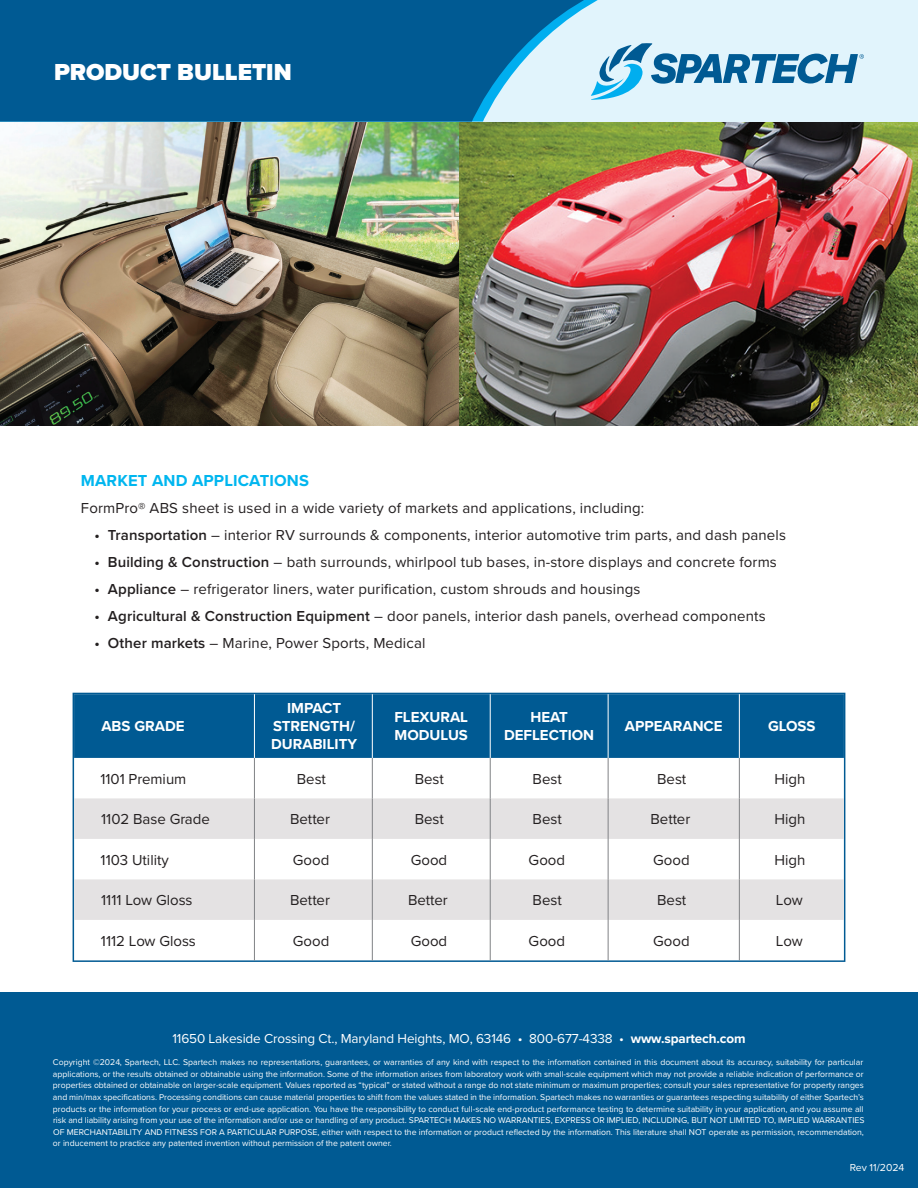
<style>
.page{position:relative;width:918px;height:1188px;background:#fff}
.page>*{position:absolute;margin:0;border:0;box-sizing:border-box;transform-origin:0 0}
.t1{font:900 24px "Proxima Nova";color:#fff}
.t2{font:700 16.5px "Proxima Nova";letter-spacing:.01em;color:#00b6ef}
.t3{font:15px "Proxima Nova";letter-spacing:.01em;color:#231f20}
.t4{font:700 15px/18px "Proxima Nova";color:#fff;text-align:center}
.t5{font:13.5px "Proxima Nova";letter-spacing:-.01em;color:#fff}
.t6{font:10.5px "Proxima Nova";color:#fff}
.t7{font:8.7px/11.6px "Proxima Nova";color:#fff}
.s1{font-weight:600}
.s2{font-weight:700}
</style>
<div class="page">
<svg style="left:73px;top:693px;width:772px;height:269px"></svg>
<div style="left:0;top:993px;width:918px;height:195px;background:#005a93"></div>
<img style="left:0;top:122px;width:918px;height:303px">
<div style="left:48px;top:0;width:870px;height:122px;background:#e1f4fc"></div>
<svg style="left:0;top:0;width:598px;height:122px;background:#196da0"></svg>
<svg style="left:591px;top:43px;width:273px;height:57px"></svg>
<div style="left:74px;top:694px;width:770px;height:64px;background:#005a93"></div>
<svg style="left:74px;top:798px;width:770px;height:122px;fill:#e4e2e3"></svg>
<hr style="left:254px;top:758px;width:1px;height:40px;background:#808285">
<hr style="left:372px;top:758px;width:1px;height:40px;background:#808285">
<hr style="left:490px;top:758px;width:1px;height:40px;background:#808285">
<hr style="left:254px;top:798px;width:1px;height:41px;background:#808285">
<hr style="left:372px;top:798px;width:1px;height:41px;background:#808285">
<hr style="left:490px;top:798px;width:1px;height:41px;background:#808285">
<hr style="left:254px;top:839px;width:1px;height:40px;background:#808285">
<hr style="left:372px;top:839px;width:1px;height:40px;background:#808285">
<hr style="left:490px;top:839px;width:1px;height:40px;background:#808285">
<hr style="left:254px;top:879px;width:1px;height:41px;background:#808285">
<hr style="left:372px;top:879px;width:1px;height:41px;background:#808285">
<hr style="left:490px;top:879px;width:1px;height:41px;background:#808285">
<hr style="left:254px;top:920px;width:1px;height:40px;background:#808285">
<hr style="left:372px;top:920px;width:1px;height:40px;background:#808285">
<hr style="left:490px;top:920px;width:1px;height:40px;background:#808285">
<hr style="left:254px;top:694px;width:1px;height:64px;background:#fff">
<hr style="left:372px;top:694px;width:1px;height:64px;background:#fff">
<hr style="left:490px;top:694px;width:1px;height:64px;background:#fff">
<hr style="left:739px;top:758px;width:1px;height:40px;background:#808285">
<hr style="left:739px;top:798px;width:1px;height:41px;background:#808285">
<hr style="left:739px;top:839px;width:1px;height:40px;background:#808285">
<hr style="left:739px;top:879px;width:1px;height:41px;background:#808285">
<hr style="left:739px;top:920px;width:1px;height:40px;background:#808285">
<hr style="left:608px;top:758px;width:1px;height:40px;background:#808285">
<hr style="left:608px;top:798px;width:1px;height:41px;background:#808285">
<hr style="left:608px;top:839px;width:1px;height:40px;background:#808285">
<hr style="left:608px;top:879px;width:1px;height:41px;background:#808285">
<hr style="left:608px;top:920px;width:1px;height:40px;background:#808285">
<hr style="left:608px;top:694px;width:1px;height:64px;background:#fff">
<hr style="left:739px;top:694px;width:1px;height:64px;background:#fff">
<h1 class="t1" style="left:54px;top:54px;width:239px">PRODUCT BULLETIN</h1>
<h2 class="t2" style="left:81px;top:468px;width:230px">MARKET AND APPLICATIONS</h2>
<h3 class="t3" style="left:81px;top:496px;width:565px">FormPro® ABS sheet is used in a wide variety of markets and applications, including:</h3>
<h3 class="t3" style="left:94px;top:523px;width:693px"><span class="s1">• Transportation</span> – interior RV surrounds &amp; components, interior automotive trim parts, and dash panels</h3>
<h3 class="t3" style="left:94px;top:550px;width:684px"><span class="s1">• Building &amp; Construction</span> – bath surrounds, whirlpool tub bases, in-store displays and concrete forms</h3>
<h3 class="t3" style="left:94px;top:577px;width:548px"><span class="s1">• Appliance</span> – refrigerator liners, water purification, custom shrouds and housings</h3>
<h3 class="t3" style="left:94px;top:604px;width:673px"><span class="s1">• Agricultural &amp; Construction Equipment</span> – door panels, interior dash panels, overhead components</h3>
<h3 class="t3" style="left:94px;top:631px;width:333px"><span class="s1">• Other markets</span> – Marine, Power Sports, Medical</h3>
<h3 class="t4" style="left:101px;top:717px;width:85px">ABS GRADE</h3>
<h3 class="t4" style="left:271px;top:699px;width:88px">IMPACT<br>STRENGTH/<br>DURABILITY</h3>
<h3 class="t4" style="left:394px;top:708px;width:75px;text-align:left">FLEXURAL<br>MODULUS</h3>
<h3 class="t4" style="left:504px;top:708px;width:92px">HEAT<br>DEFLECTION</h3>
<h3 class="t4" style="left:625px;top:717px;width:99px">APPEARANCE</h3>
<h3 class="t4" style="left:768px;top:717px;width:49px">GLOSS</h3>
<h3 class="t3" style="left:100px;top:767px;width:87px">1101 Premium</h3>
<h3 class="t3" style="left:297px;top:767px;width:31px">Best</h3>
<h3 class="t3" style="left:415px;top:767px;width:31px">Best</h3>
<h3 class="t3" style="left:533px;top:767px;width:31px">Best</h3>
<h3 class="t3" style="left:657px;top:767px;width:31px">Best</h3>
<h3 class="t3" style="left:774px;top:767px;width:32px">High</h3>
<h3 class="t3" style="left:101px;top:808px;width:110px">1102 Base Grade</h3>
<h3 class="t3" style="left:290px;top:808px;width:41px">Better</h3>
<h3 class="t3" style="left:415px;top:808px;width:31px">Best</h3>
<h3 class="t3" style="left:533px;top:808px;width:31px">Best</h3>
<h3 class="t3" style="left:650px;top:808px;width:41px">Better</h3>
<h3 class="t3" style="left:774px;top:808px;width:32px">High</h3>
<h3 class="t3" style="left:101px;top:848px;width:70px">1103 Utility</h3>
<h3 class="t3" style="left:293px;top:848px;width:38px">Good</h3>
<h3 class="t3" style="left:411px;top:848px;width:38px">Good</h3>
<h3 class="t3" style="left:529px;top:848px;width:38px">Good</h3>
<h3 class="t3" style="left:653px;top:848px;width:38px">Good</h3>
<h3 class="t3" style="left:774px;top:848px;width:32px">High</h3>
<h3 class="t3" style="left:101px;top:889px;width:93px">1111 Low Gloss</h3>
<h3 class="t3" style="left:290px;top:889px;width:41px">Better</h3>
<h3 class="t3" style="left:408px;top:889px;width:41px">Better</h3>
<h3 class="t3" style="left:533px;top:889px;width:31px">Best</h3>
<h3 class="t3" style="left:657px;top:889px;width:31px">Best</h3>
<h3 class="t3" style="left:776px;top:889px;width:28px">Low</h3>
<h3 class="t3" style="left:101px;top:929px;width:96px">1112 Low Gloss</h3>
<h3 class="t3" style="left:293px;top:929px;width:38px">Good</h3>
<h3 class="t3" style="left:411px;top:929px;width:38px">Good</h3>
<h3 class="t3" style="left:529px;top:929px;width:38px">Good</h3>
<h3 class="t3" style="left:653px;top:929px;width:38px">Good</h3>
<h3 class="t3" style="left:776px;top:929px;width:28px">Low</h3>
<h3 class="t5" style="left:172px;top:1028px;width:575px">11650 Lakeside Crossing Ct., Maryland Heights, MO, 63146 • 800-677-4338 • <span class="s2">www.spartech.com</span></h3>
<p class="t7" style="left:53px;top:1056px;width:813px">Copyright ©2024, Spartech, LLC. Spartech makes no representations, guarantees, or warranties of any kind with respect to the information contained in this document about its accuracy, suitability for particular applications, or the results obtained or obtainable using the information. Some of the information arises from laboratory work with small-scale equipment which may not provide a reliable indication of performance or properties obtained or obtainable on larger-scale equipment. Values reported as “typical” or stated without a range do not state minimum or maximum properties; consult your sales representative for property ranges and min/max specifications. Processing conditions can cause material properties to shift from the values stated in the information. Spartech makes no warranties or guarantees respecting suitability of either Spartech’s products or the information for your process or end-use application. You have the responsibility to conduct full-scale end-product performance testing to determine suitability in your application, and you assume all risk and liability arising from your use of the information and/or use or handling of any product. SPARTECH MAKES NO WARRANTIES, EXPRESS OR IMPLIED, INCLUDING, BUT NOT LIMITED TO, IMPLIED WARRANTIES OF MERCHANTABILITY AND FITNESS FOR A PARTICULAR PURPOSE, either with respect to the information or product reflected by the information. This literature shall NOT operate as permission, recommendation, or inducement to practice any patented invention without permission of the patent owner.</p>
<p class="t6" style="left:850px;top:1160px;width:56px">Rev 11/2024</p>
</div>
